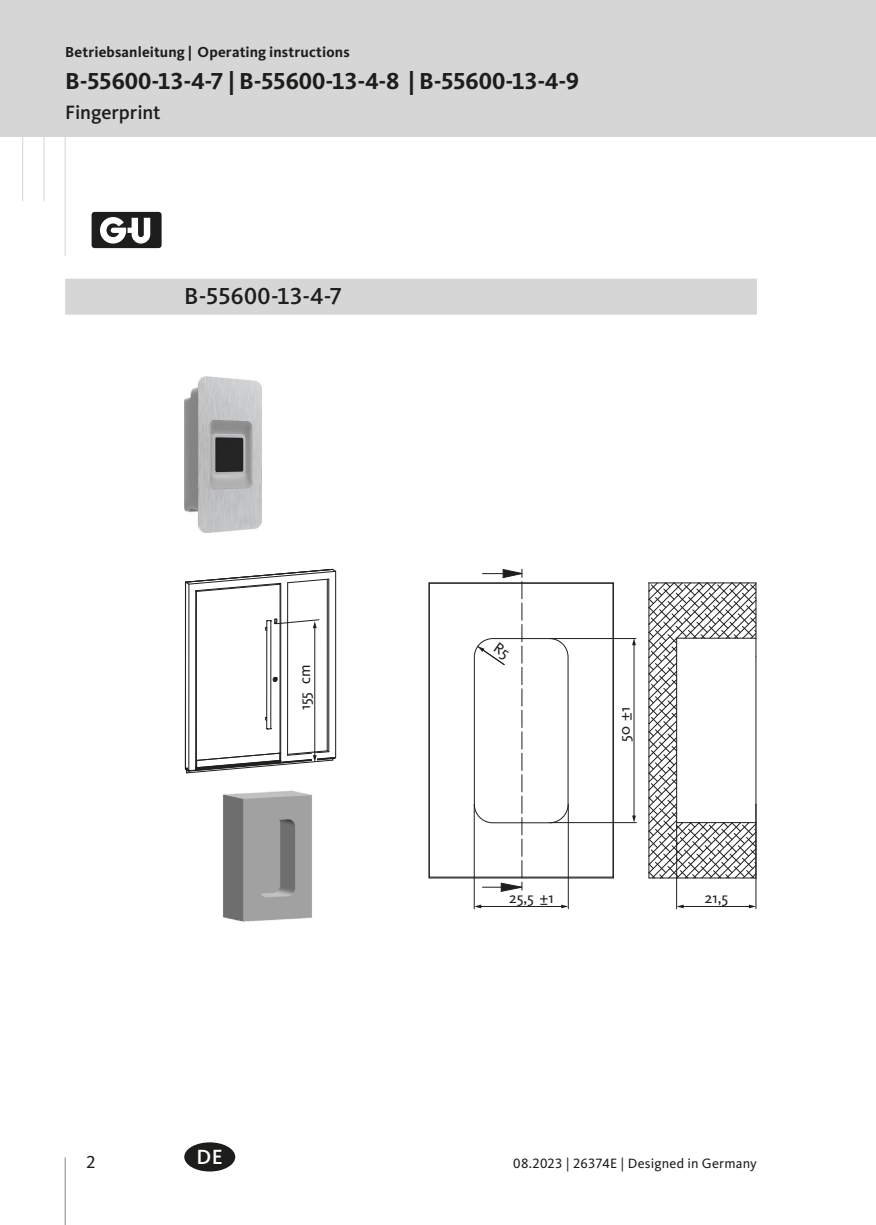
<style>
.page{position:relative;width:876px;height:1225px;background:#fff}
.page>*{position:absolute;margin:0;border:0;box-sizing:border-box;transform-origin:0 0}
.t1{font:700 24px "Kievit Pro";letter-spacing:-.015em;color:#1d1d1b}
.TD_Überschrift_1__Ebene___DIN_A5__IHV__o{font:500 24px "Kievit Pro";letter-spacing:.005em;color:#1d1d1b}
.t2{font:500 21.4px "Kievit Pro";color:#fff}
.t3{font:500 20px "Kievit Pro";letter-spacing:-.005em;color:#1d1d1b}
.t4{font:18px "Kievit Pro";color:#1d1d1b}
.t5{font:15.6px "Kievit Pro";color:#1e1e1c}
.t6{font:700 15px "Kievit Pro";letter-spacing:.01em;color:#1d1d1b}
.t7{font:14px "Kievit Pro";letter-spacing:.015em;color:#1d1d1b}
</style>
<div class="page">
<hr style="left:65px;top:1157px;width:1px;height:68px;background:#7d8382">
<hr style="left:65px;top:136px;width:1px;height:120px;background:#d6d6d6">
<hr style="left:44px;top:136px;width:1px;height:65px;background:#d6d6d6">
<hr style="left:22px;top:136px;width:1px;height:65px;background:#d6d6d6">
<div style="left:0;top:0;width:859px;height:136px;background:#d6d6d6"></div>
<div style="left:859px;top:0;width:17px;height:136px;background:#d6d6d6"></div>
<div style="left:92px;top:212px;width:70px;height:36px;background:#1d1d1b;border-radius:3px"></div>
<svg style="left:100px;top:217px;width:50px;height:27px"></svg>
<img style="left:184px;top:376px;width:78px;height:156px">
<div style="left:184px;top:1142px;width:51px;height:29px;background:#1d1d1b;border-radius:50%"></div>
<hr style="left:327px;top:579px;width:1px;height:172px;background:#1e1e1c">
<svg style="left:273px;top:677px;width:5px;height:5px"></svg>
<hr style="left:335px;top:571px;width:1px;height:186px;background:#1e1e1c">
<hr style="left:188px;top:584px;width:1px;height:187px;background:#1e1e1c">
<hr style="left:195px;top:590px;width:1px;height:180px;background:#1e1e1c">
<hr style="left:287px;top:583px;width:1px;height:172px;background:#1e1e1c">
<hr style="left:328px;top:579px;width:1px;height:172px;background:#1e1e1c">
<hr style="left:185px;top:582px;width:1px;height:187px;background:#1e1e1c">
<hr style="left:280px;top:584px;width:1px;height:176px;background:#1e1e1c">
<hr style="left:196px;top:591px;width:1px;height:176px;background:#1e1e1c">
<svg style="left:185px;top:568px;width:152px;height:24px"></svg>
<hr style="left:270px;top:621px;width:1px;height:107px;background:#1e1e1c">
<hr style="left:266px;top:621px;width:1px;height:107px;background:#1e1e1c">
<hr style="left:314px;top:627px;width:1px;height:129px;background:#1e1e1c">
<svg style="left:184px;top:749px;width:153px;height:25px"></svg>
<svg style="left:265px;top:618px;width:54px;height:14px"></svg>
<hr style="left:429px;top:582px;width:184px;height:1px;background:#1e1e1c">
<hr style="left:613px;top:583px;width:1px;height:295px;background:#1e1e1c">
<hr style="left:429px;top:877px;width:184px;height:1px;background:#1e1e1c">
<svg style="left:648px;top:582px;width:109px;height:297px"></svg>
<hr style="left:756px;top:656px;width:1px;height:148px;background:#1e1e1c">
<hr style="left:649px;top:583px;width:1px;height:295px;background:#1e1e1c">
<hr style="left:649px;top:877px;width:107px;height:1px;background:#1e1e1c">
<hr style="left:649px;top:582px;width:107px;height:1px;background:#1e1e1c">
<hr style="left:756px;top:583px;width:1px;height:55px;background:#1e1e1c">
<hr style="left:677px;top:638px;width:79px;height:1px;background:#1e1e1c">
<hr style="left:677px;top:822px;width:79px;height:1px;background:#1e1e1c">
<hr style="left:474px;top:804px;width:1px;height:105px;background:#1e1e1c">
<hr style="left:568px;top:804px;width:1px;height:105px;background:#1e1e1c">
<hr style="left:480px;top:906px;width:82px;height:1px;background:#1e1e1c">
<svg style="left:474px;top:904px;width:7px;height:4px"></svg>
<svg style="left:561px;top:904px;width:7px;height:4px"></svg>
<hr style="left:549px;top:638px;width:87px;height:1px;background:#1e1e1c">
<hr style="left:550px;top:822px;width:86px;height:1px;background:#1e1e1c">
<hr style="left:634px;top:644px;width:1px;height:173px;background:#1e1e1c">
<svg style="left:632px;top:639px;width:4px;height:6px"></svg>
<svg style="left:632px;top:815px;width:4px;height:7px"></svg>
<hr style="left:676px;top:822px;width:1px;height:87px;background:#1e1e1c">
<hr style="left:756px;top:804px;width:1px;height:105px;background:#1e1e1c">
<hr style="left:682px;top:906px;width:68px;height:1px;background:#1e1e1c">
<svg style="left:677px;top:904px;width:7px;height:4px"></svg>
<svg style="left:749px;top:904px;width:7px;height:4px"></svg>
<div style="left:429px;top:583px;width:184px;height:294px;border:1px solid #1e1e1c"></div>
<div style="left:474px;top:638px;width:94px;height:185px;border:1px solid #1e1e1c;border-radius:18px"></div>
<img style="left:223px;top:790px;width:89px;height:132px">
<div style="left:65px;top:279px;width:692px;height:36px;background:#d6d6d6"></div>
<svg style="left:478px;top:569px;width:47px;height:323px"></svg>
<p class="t6" style="left:65px;top:43px;width:286px">Betriebsanleitung | Operating instructions</p>
<p class="t1" style="left:65px;top:67px;width:515px">B-55600-13-4-7 | B-55600-13-4-8 | B-55600-13-4-9</p>
<p class="t3" style="left:65px;top:100px;width:97px">Fingerprint</p>
<p class="TD_Überschrift_1__Ebene___DIN_A5__IHV__o" style="left:184px;top:282px;width:160px">B-55600-13-4-7</p>
<p class="t5" style="left:296px;top:710px;width:47px;rotate:-90deg">155 cm</p>
<p class="t5" style="left:509px;top:888px;width:46px">25,5 ±1</p>
<p class="t5" style="left:615px;top:742px;width:37px;rotate:-90deg">50 ±1</p>
<p class="t5" style="left:705px;top:888px;width:25px">21,5</p>
<p class="t2" style="left:197px;top:1144px;width:28px">DE</p>
<p class="t4" style="left:86px;top:1151px;width:10px">2</p>
<p class="t7" style="left:513px;top:1155px;width:245px">08.2023 | 26374E | Designed in Germany</p>
</div>
